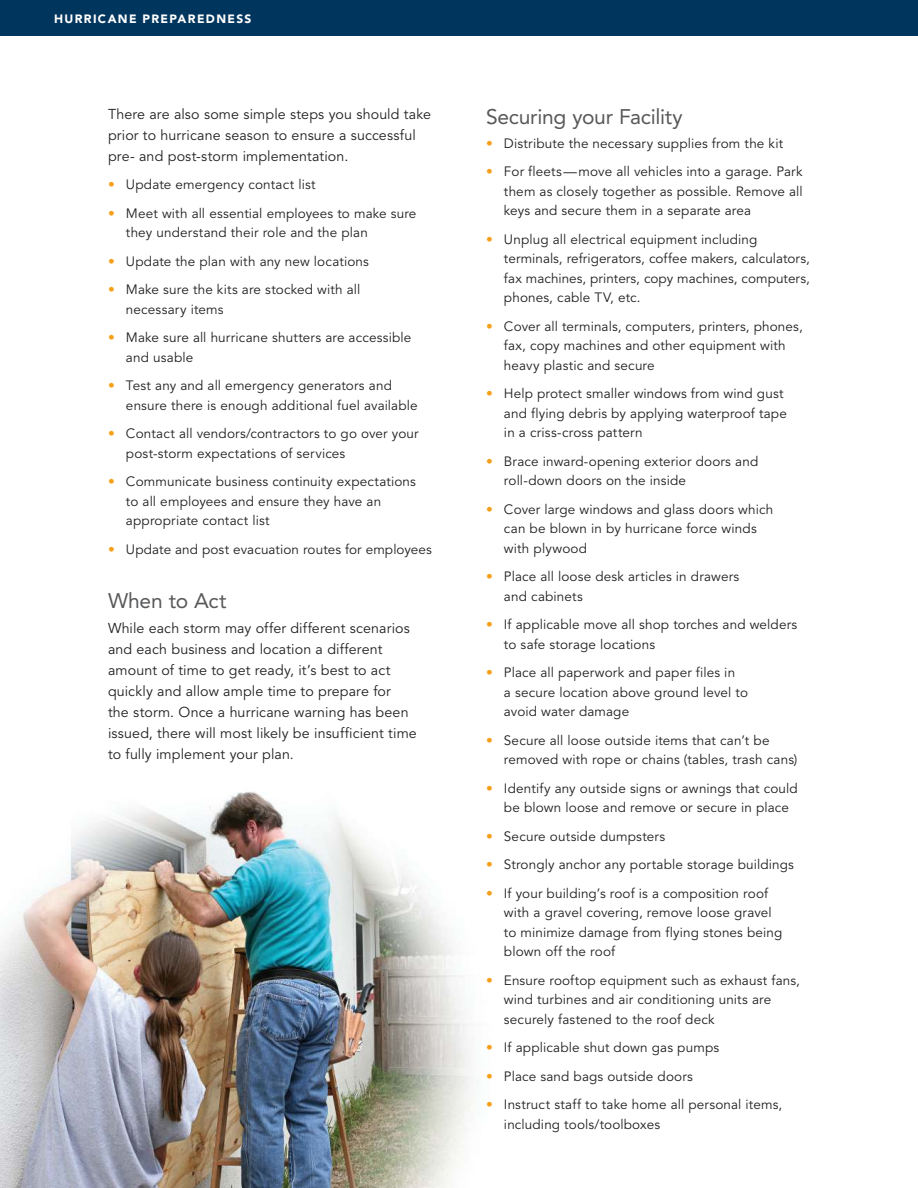
<style>
.page{position:relative;width:918px;height:1188px;background:#fff}
.page>*{position:absolute;margin:0;border:0;box-sizing:border-box;transform-origin:0 0}
.t1{font:21px "Avenir LT Std";letter-spacing:-.01em;color:#57585a}
.t2{font:14.25px/21px "Avenir LT Std";letter-spacing:.01em;color:#221f1f}
.t3{font:13.5px/19.5px "Avenir LT Std";letter-spacing:.01em;color:#221f1f}
.t4{font:900 12px "Avenir LT Std";letter-spacing:.115em;color:#fff}
.s1{color:#f6a01a}
</style>
<div class="page">
<img style="left:0;top:792px;width:474px;height:396px">
<div style="left:0;top:0;width:918px;height:36px;background:#00355e"></div>
<p class="t4" style="left:54px;top:14px;width:199px">HURRICANE PREPAREDNESS</p>
<p class="t2" style="left:108px;top:105px;width:325px">There are also some simple steps you should take prior to hurricane season to ensure a successful pre- and post-storm implementation.</p>
<p class="t3" style="left:108px;top:176px;width:209px"><span class="s1">•</span> Update emergency contact list</p>
<p class="t3" style="left:126px;top:205px;width:292px;text-indent:-18px"><span class="s1">•</span> Meet with all essential employees to make sure they understand their role and the plan</p>
<p class="t3" style="left:108px;top:253px;width:262px"><span class="s1">•</span> Update the plan with any new locations</p>
<p class="t3" style="left:126px;top:281px;width:236px;text-indent:-18px"><span class="s1">•</span> Make sure the kits are stocked with all necessary items</p>
<p class="t3" style="left:126px;top:329px;width:287px;text-indent:-18px"><span class="s1">•</span> Make sure all hurricane shutters are accessible and usable</p>
<p class="t3" style="left:126px;top:377px;width:293px;text-indent:-18px"><span class="s1">•</span> Test any and all emergency generators and ensure there is enough additional fuel available</p>
<p class="t3" style="left:126px;top:425px;width:294px;text-indent:-18px"><span class="s1">•</span> Contact all vendors/contractors to go over your post-storm expectations of services</p>
<p class="t3" style="left:126px;top:473px;width:291px;text-indent:-18px"><span class="s1">•</span> Communicate business continuity expectations to all employees and ensure they have an appropriate contact list</p>
<p class="t3" style="left:108px;top:541px;width:325px"><span class="s1">•</span> Update and post evacuation routes for employees</p>
<h1 class="t1" style="left:108px;top:592px;width:120px">When to Act</h1>
<p class="t2" style="left:108px;top:619px;width:310px">While each storm may offer different scenarios and each business and location a different amount of time to get ready, it’s best to act quickly and allow ample time to prepare for<br>the storm. Once a hurricane warning has been issued, there will most likely be insufficient time to fully implement your plan.</p>
<h1 class="t1" style="left:486px;top:108px;width:198px">Securing your Facility</h1>
<p class="t3" style="left:486px;top:135px;width:299px"><span class="s1">•</span> Distribute the necessary supplies from the kit</p>
<p class="t3" style="left:504px;top:163px;width:300px;text-align:justify;text-indent:-18px"><span class="s1">•</span> For fleets — move all vehicles into a garage. Park them as closely together as possible. Remove all keys and secure them in a separate area</p>
<p class="t3" style="left:504px;top:231px;width:307px;text-indent:-18px"><span class="s1">•</span> Unplug all electrical equipment including terminals, refrigerators, coffee makers, calculators, fax machines, printers, copy machines, computers, phones, cable TV, etc.</p>
<p class="t3" style="left:504px;top:318px;width:300px;text-indent:-18px"><span class="s1">•</span> Cover all terminals, computers, printers, phones, fax, copy machines and other equipment with heavy plastic and secure</p>
<p class="t3" style="left:504px;top:385px;width:284px;text-indent:-18px"><span class="s1">•</span> Help protect smaller windows from wind gust and flying debris by applying waterproof tape in a criss-cross pattern</p>
<p class="t3" style="left:504px;top:453px;width:256px;text-indent:-18px"><span class="s1">•</span> Brace inward-opening exterior doors and roll-down doors on the inside</p>
<p class="t3" style="left:504px;top:501px;width:271px;text-indent:-18px"><span class="s1">•</span> Cover large windows and glass doors which can be blown in by hurricane force winds with plywood</p>
<p class="t3" style="left:504px;top:568px;width:237px;text-indent:-18px"><span class="s1">•</span> Place all loose desk articles in drawers and cabinets</p>
<p class="t3" style="left:504px;top:616px;width:295px;text-indent:-18px"><span class="s1">•</span> If applicable move all shop torches and welders to safe storage locations</p>
<p class="t3" style="left:504px;top:664px;width:246px;text-indent:-18px"><span class="s1">•</span> Place all paperwork and paper files in<br>a secure location above ground level to avoid water damage</p>
<p class="t3" style="left:504px;top:732px;width:295px;text-indent:-18px"><span class="s1">•</span> Secure all loose outside items that can’t be removed with rope or chains (tables, trash cans)</p>
<p class="t3" style="left:504px;top:780px;width:295px;text-indent:-18px"><span class="s1">•</span> Identify any outside signs or awnings that could be blown loose and remove or secure in place</p>
<p class="t3" style="left:486px;top:828px;width:181px"><span class="s1">•</span> Secure outside dumpsters</p>
<p class="t3" style="left:486px;top:856px;width:310px"><span class="s1">•</span> Strongly anchor any portable storage buildings</p>
<p class="t3" style="left:504px;top:885px;width:280px;text-indent:-18px"><span class="s1">•</span> If your building’s roof is a composition roof with a gravel covering, remove loose gravel to minimize damage from flying stones being blown off the roof</p>
<p class="t3" style="left:504px;top:972px;width:298px;text-indent:-18px"><span class="s1">•</span> Ensure rooftop equipment such as exhaust fans, wind turbines and air conditioning units are securely fastened to the roof deck</p>
<p class="t3" style="left:486px;top:1039px;width:235px"><span class="s1">•</span> If applicable shut down gas pumps</p>
<p class="t3" style="left:486px;top:1068px;width:208px"><span class="s1">•</span> Place sand bags outside doors</p>
<p class="t3" style="left:504px;top:1096px;width:280px;text-indent:-18px"><span class="s1">•</span> Instruct staff to take home all personal items, including tools/toolboxes</p>
</div>
